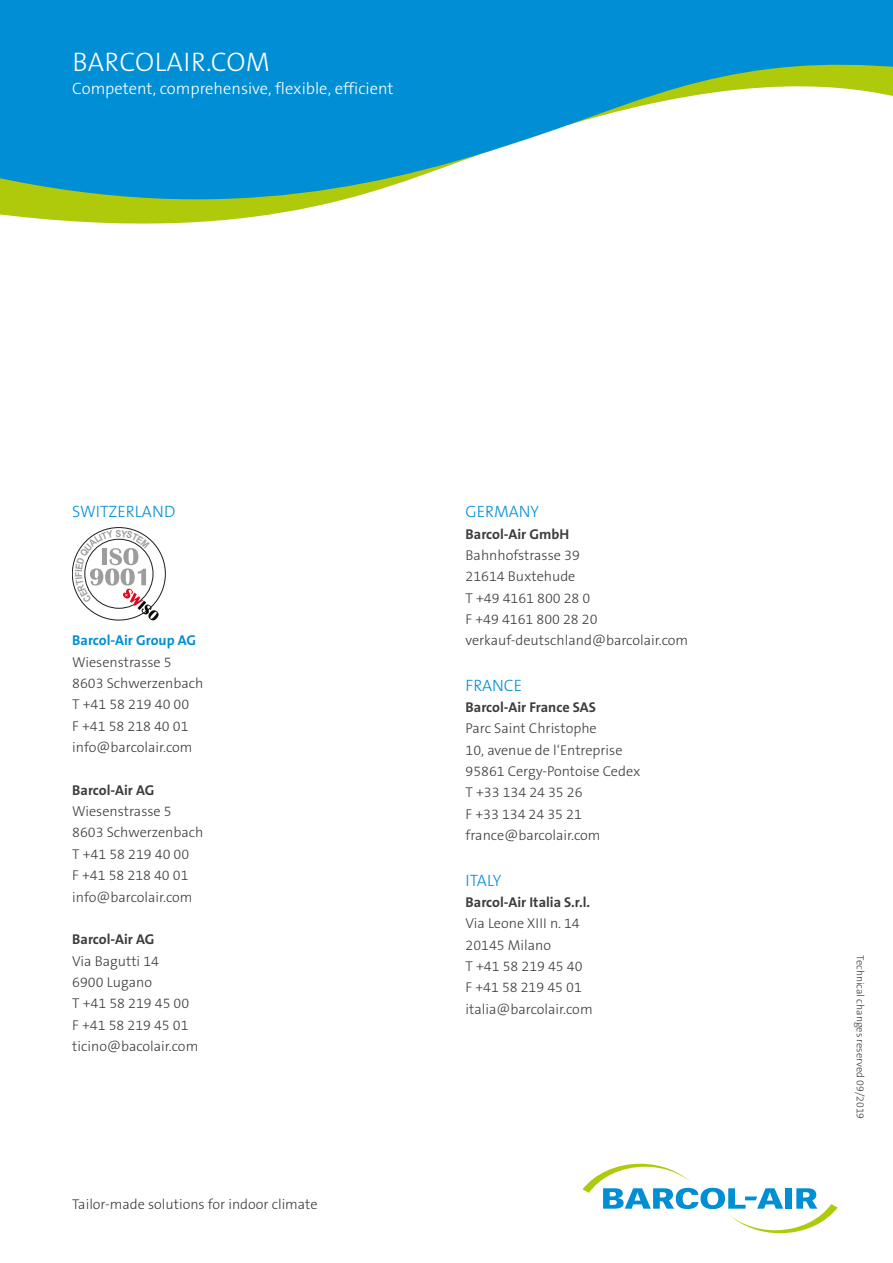
<style>
.page{position:relative;width:893px;height:1263px;background:#fff}
.page>*{position:absolute;margin:0;border:0;box-sizing:border-box;transform-origin:0 0}
.t1{font:300 27px "The Sans B W3";letter-spacing:.01em;color:#fff}
.t2{font:300 16.5px "The Sans B W3";color:#fff}
.t3{font:300 16.5px "The Sans B W3";color:#008ed4}
.t4{font:300 14.25px/21.3px "The Sans B W3";color:#3d3d3c}
.t5{font:700 14.25px "The Sans B W7";color:#3d3d3c}
.t6{font:700 14.25px "The Sans B W7";color:#008ed4}
.t7{font:300 10.5px "The Sans B W3";color:#3d3d3c}
.t8{font:700 9.6px "Arial";color:#9d9d9d;scale:.91 1}
</style>
<div class="page">
<svg style="left:0;top:0;width:893px;height:224px;fill:#008ed4"></svg>
<svg style="left:582px;top:1164px;width:256px;height:69px"></svg>
<svg style="left:72px;top:527px;width:93px;height:93px"></svg>
<h1 class="t1" style="left:72px;top:45px;width:199px">BARCOLAIR.COM</h1>
<p class="t2" style="left:72px;top:78px;width:323px">Competent, comprehensive, flexible, efficient</p>
<p class="t3" style="left:72px;top:501px;width:105px">SWITZERLAND</p>
<p class="t8" style="left:115px;top:526px;width:8px">S</p>
<p class="t6" style="left:72px;top:631px;width:125px">Barcol-Air Group AG</p>
<p class="t4" style="left:72px;top:651px;width:133px">Wiesenstrasse 5<br>8603 Schwerzenbach<br>T +41 58 219 40 00<br>F +41 58 218 40 01 info@barcolair.com</p>
<p class="t5" style="left:72px;top:781px;width:84px">Barcol-Air AG</p>
<p class="t4" style="left:72px;top:801px;width:133px">Wiesenstrasse 5<br>8603 Schwerzenbach<br>T +41 58 219 40 00<br>F +41 58 218 40 01 info@barcolair.com</p>
<p class="t5" style="left:72px;top:930px;width:84px">Barcol-Air AG</p>
<p class="t4" style="left:72px;top:950px;width:128px">Via Bagutti 14<br>6900 Lugano<br>T +41 58 219 45 00<br>F +41 58 219 45 01 ticino@bacolair.com</p>
<p class="t4" style="left:72px;top:1193px;width:247px">Tailor-made solutions for indoor climate</p>
<p class="t3" style="left:466px;top:501px;width:75px">GERMANY</p>
<p class="t5" style="left:466px;top:525px;width:105px">Barcol-Air GmbH</p>
<p class="t4" style="left:466px;top:544px;width:224px">Bahnhofstrasse 39<br>21614 Buxtehude<br>T +49 4161 800 28 0<br>F +49 4161 800 28 20 verkauf-deutschland@barcolair.com</p>
<p class="t3" style="left:466px;top:674px;width:58px">FRANCE</p>
<p class="t5" style="left:466px;top:698px;width:132px">Barcol-Air France SAS</p>
<p class="t4" style="left:466px;top:718px;width:176px">Parc Saint Christophe<br>10, avenue de l‘Entreprise<br>95861 Cergy-Pontoise Cedex<br>T +33 134 24 35 26<br>F +33 134 24 35 21 france@barcolair.com</p>
<p class="t3" style="left:466px;top:869px;width:37px">ITALY</p>
<p class="t5" style="left:466px;top:893px;width:126px">Barcol-Air Italia S.r.l.</p>
<p class="t4" style="left:466px;top:913px;width:129px">Via Leone XIII n. 14<br>20145 Milano<br>T +41 58 219 45 40<br>F +41 58 219 45 01 italia@barcolair.com</p>
<p class="t7" style="left:867px;top:955px;width:165px;rotate:90deg">Technical changes reserved 09/2019</p>
</div>
